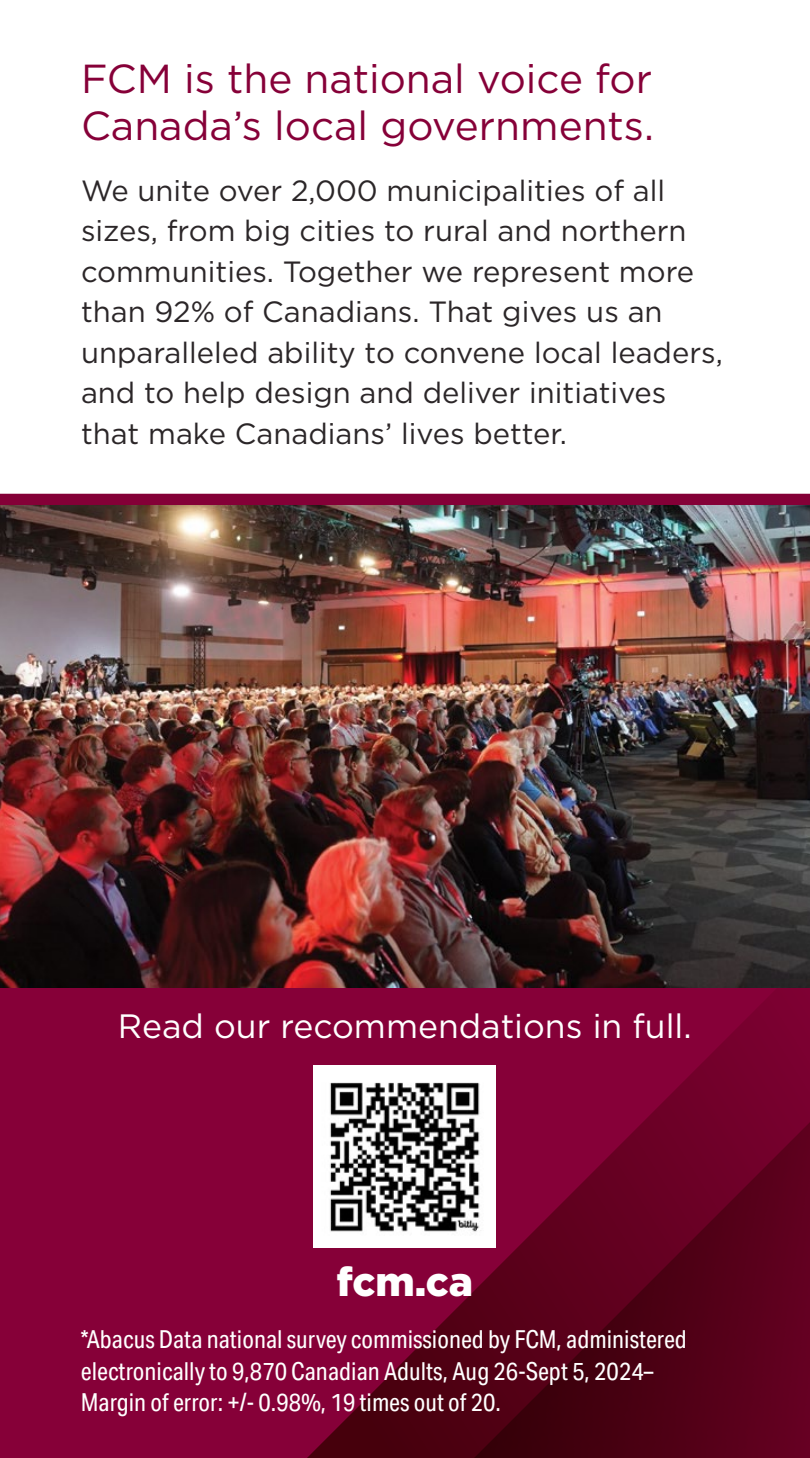
<style>
.page{position:relative;width:810px;height:1458px;background:#fff}
.page>*{position:absolute;margin:0;border:0;box-sizing:border-box;transform-origin:0 0}
.t1{font:40.5px/47.2px "Gotham HTF";color:#860038}
.deck_2{font:900 40.5px "Gotham HTF";color:#fff}
.Deck{font:33.75px "Gotham HTF";color:#fff}
.Deck-2{font:29.25px/40.5px "Gotham HTF";color:#2b2628}
.body{font:24.75px/31.5px "Aktiv Grotesk Cd";color:#fff}
</style>
<div class="page">
<div style="left:0;top:879px;width:810px;height:579px;background:#860038"></div>
<svg style="left:156px;top:987px;width:654px;height:471px"></svg>
<svg style="left:323px;top:1107px;width:487px;height:351px"></svg>
<img style="left:314px;top:1065px;width:182px;height:182px">
<img style="left:0;top:505px;width:810px;height:482px">
<div style="left:0;top:494px;width:810px;height:11px;background:#840037"></div>
<h1 class="t1" style="left:81px;top:54px;width:575px">FCM is the national voice for<br>Canada’s local governments.</h1>
<p class="Deck-2" style="left:81px;top:170px;width:643px">We unite over 2,000 municipalities of all sizes, from big cities to rural and northern communities. Together we represent more than 92% of Canadians. That gives us an unparalleled ability to convene local leaders, and to help design and deliver initiatives that make Canadians’ lives better.</p>
<p class="Deck" style="left:118px;top:1007px;width:575px">Read our recommendations in full.</p>
<p class="deck_2" style="left:336px;top:1259px;width:138px">fcm.ca</p>
<p class="body" style="left:81px;top:1324px;width:608px">*Abacus Data national survey commissioned by FCM, administered electronically to 9,870 Canadian Adults, Aug 26-Sept 5, 2024–<br>Margin of error: +/- 0.98%, 19 times out of 20.</p>
</div>
